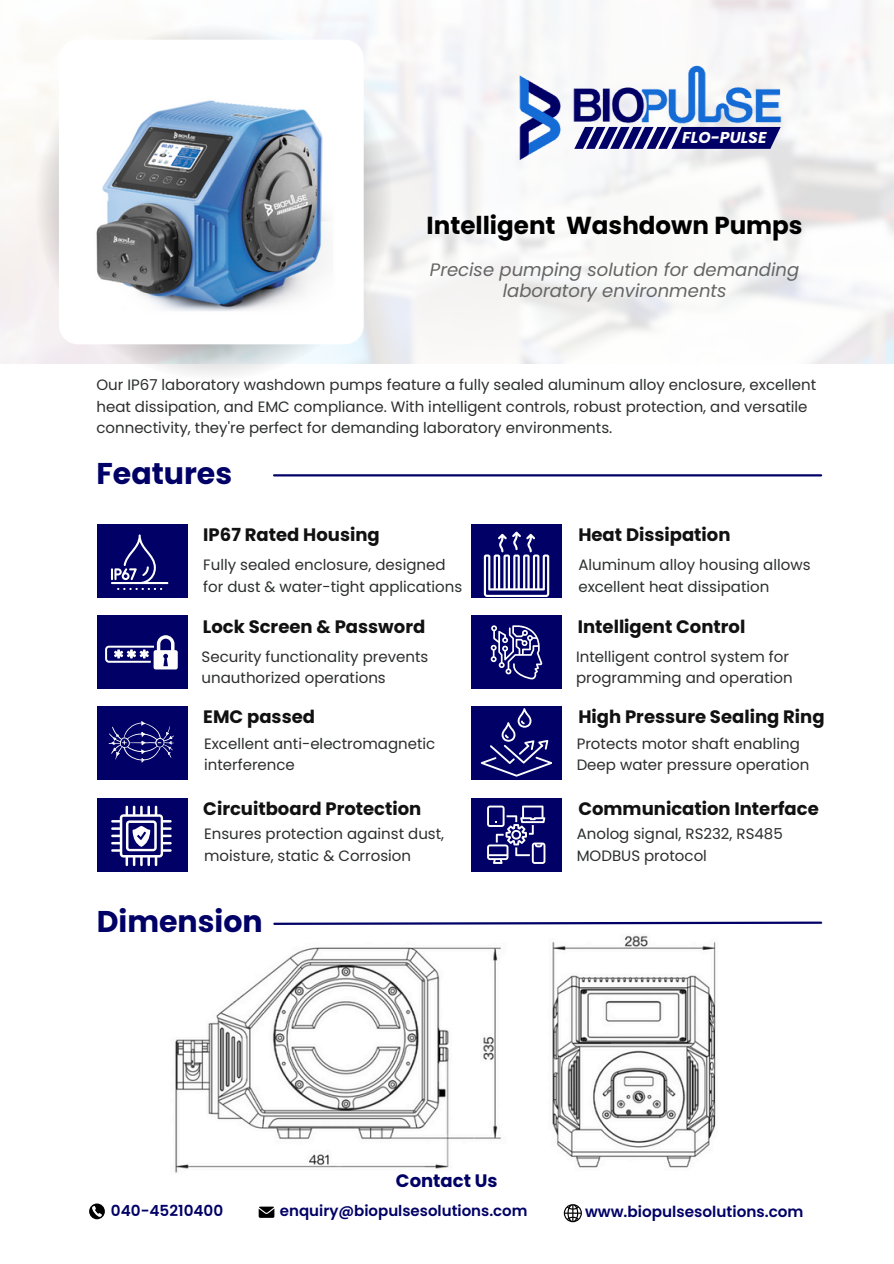
<style>
.page{position:relative;width:894px;height:1264px;background:#fff}
.page>*{position:absolute;margin:0;border:0;box-sizing:border-box;transform-origin:0 0}
.t1{font:700 30px "Poppins";color:#006}
.t2{font:700 24.6px "Poppins";color:#000}
.t3{font:700 18px "Poppins";color:#111}
.t4{font:italic 18px/21.3px "Poppins";color:#656565;text-align:center}
.t5{font:700 18px "Poppins";color:#006}
.t6{font:italic 700 15.75px "Poppins";color:#fdfdfd}
.t7{font:600 15.15px "Poppins";color:#006}
.t8{font:15px/21.3px "Poppins";color:#2c2d2d}
.t9{font:600 15px "Poppins";color:#006}
</style>
<div class="page">
<svg style="left:0;top:0;width:893px;height:364px"></svg>
<hr style="left:274px;top:474px;width:546px;height:2px;background:#006">
<img style="left:509px;top:58px;width:282px;height:111px">
<svg style="left:574px;top:127px;width:206px;height:22px"></svg>
<img style="left:175px;top:935px;width:541px;height:238px">
<svg style="left:273px;top:921px;width:550px;height:4px"></svg>
<div style="left:97px;top:524px;width:91px;height:74px;background:#006"></div>
<div style="left:471px;top:524px;width:91px;height:74px;background:#006"></div>
<div style="left:97px;top:706px;width:91px;height:74px;background:#006"></div>
<div style="left:471px;top:706px;width:91px;height:74px;background:#006"></div>
<div style="left:97px;top:797px;width:91px;height:74px;background:#006"></div>
<div style="left:471px;top:797px;width:91px;height:74px;background:#006"></div>
<svg style="left:111px;top:805px;width:60px;height:61px"></svg>
<svg style="left:487px;top:805px;width:58px;height:59px"></svg>
<div style="left:97px;top:615px;width:90px;height:74px;background:#006"></div>
<div style="left:471px;top:615px;width:90px;height:74px;background:#006"></div>
<svg style="left:35px;top:24px;width:357px;height:351px"></svg>
<img style="left:59px;top:40px;width:304px;height:304px;border-radius:19px">
<svg style="left:111px;top:534px;width:57px;height:55px"></svg>
<svg style="left:105px;top:635px;width:73px;height:34px"></svg>
<svg style="left:490px;top:625px;width:52px;height:54px"></svg>
<svg style="left:483px;top:531px;width:66px;height:66px"></svg>
<svg style="left:109px;top:721px;width:65px;height:41px"></svg>
<svg style="left:480px;top:708px;width:71px;height:68px"></svg>
<svg style="left:258px;top:1206px;width:16px;height:11px"></svg>
<svg style="left:563px;top:1204px;width:18px;height:18px"></svg>
<svg style="left:89px;top:1203px;width:16px;height:16px"></svg>
<p class="t6" style="left:682px;top:126px;width:86px">FLO-PULSE</p>
<p class="t2" style="left:426px;top:208px;width:377px">Intelligent Washdown Pumps</p>
<p class="t4" style="left:430px;top:259px;width:371px">Precise pumping solution for demanding laboratory environments</p>
<p class="t8" style="left:96px;top:374px;width:721px">Our IP67 laboratory washdown pumps feature a fully sealed aluminum alloy enclosure, excellent heat dissipation, and EMC compliance. With intelligent controls, robust protection, and versatile connectivity, they're perfect for demanding laboratory environments.</p>
<p class="t1" style="left:96px;top:452px;width:137px">Features</p>
<p class="t3" style="left:203px;top:522px;width:178px">IP67 Rated Housing</p>
<p class="t8" style="left:203px;top:554px;width:260px">Fully sealed enclosure, designed for dust &amp; water-tight applications</p>
<p class="t3" style="left:203px;top:613px;width:224px">Lock Screen &amp; Password</p>
<p class="t8" style="left:201px;top:646px;width:228px">Security functionality prevents unauthorized operations</p>
<h4 class="t3" style="left:203px;top:704px;width:113px">EMC passed</h4>
<p class="t8" style="left:204px;top:733px;width:233px">Excellent anti-electromagnetic interference</p>
<h1 class="t3" style="left:203px;top:795px;width:219px">Circuitboard Protection</h1>
<p class="t8" style="left:204px;top:823px;width:241px">Ensures protection against dust, moisture, static &amp; Corrosion</p>
<p class="t1" style="left:97px;top:900px;width:167px">Dimension</p>
<p class="t3" style="left:578px;top:522px;width:154px">Heat Dissipation</p>
<p class="t8" style="left:578px;top:554px;width:233px">Aluminum alloy housing allows excellent heat dissipation</p>
<p class="t3" style="left:577px;top:613px;width:169px">Intelligent Control</p>
<p class="t8" style="left:576px;top:646px;width:218px">Intelligent control system for programming and operation</p>
<p class="t3" style="left:578px;top:704px;width:248px">High Pressure Sealing Ring</p>
<p class="t8" style="left:576px;top:733px;width:234px">Protects motor shaft enabling<br>Deep water pressure operation</p>
<p class="t3" style="left:578px;top:795px;width:242px">Communication Interface</p>
<p class="t8" style="left:576px;top:823px;width:207px">Anolog signal, RS232, RS485<br>MODBUS protocol</p>
<p class="t5" style="left:396px;top:1168px;width:103px">Contact Us</p>
<p class="t7" style="left:111px;top:1200px;width:114px">040-45210400</p>
<p class="t9" style="left:280px;top:1200px;width:249px">enquiry@biopulsesolutions.com</p>
<p class="t7" style="left:585px;top:1200px;width:220px">www.biopulsesolutions.com</p>
</div>
